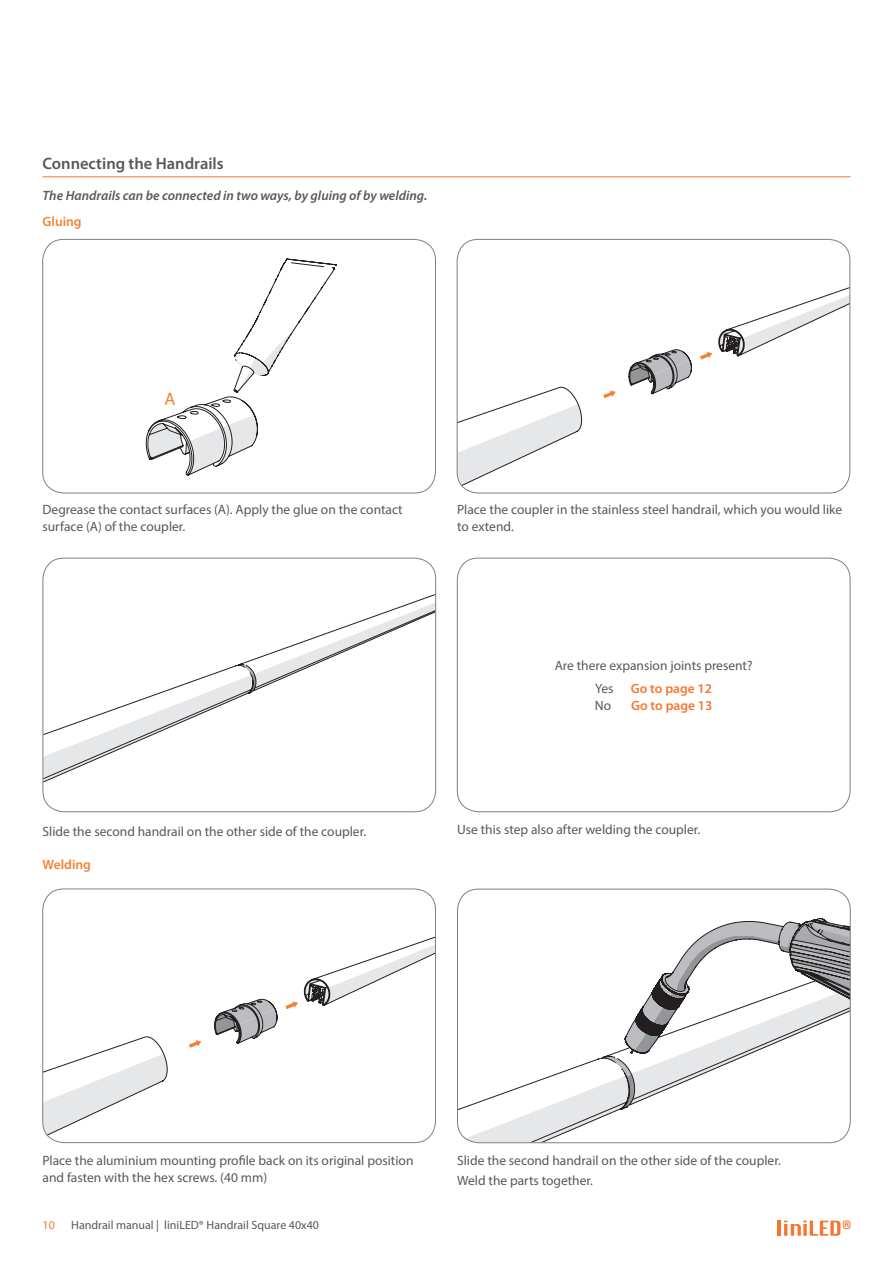
<style>
.page{position:relative;width:893px;height:1263px;background:#fff}
.page>*{position:absolute;margin:0;border:0;box-sizing:border-box;transform-origin:0 0}
.t1{font:18px "Myriad Pro";color:#f48031}
.Toc_1{font:600 16.5px "Myriad Pro";color:#57585a}
.Toc_1-2{font:13.5px/16.5px "Myriad Pro";color:#57585a}
.t2{font:italic 600 13.5px "Myriad Pro";color:#57585a}
.Toc_1-3{font:600 13.5px "Myriad Pro";color:#f37730}
.Broodtekst{font:600 13.5px "Myriad Pro";color:#f48232}
.t3{font:12px "Myriad Pro";color:#57585a}
.t4{font:12px "Myriad Pro";color:#f37932}
</style>
<div class="page">
<hr style="left:777px;top:1220px;width:4px;height:16px;background:#f37730">
<svg style="left:784px;top:1220px;width:66px;height:16px"></svg>
<hr style="left:43px;top:177px;width:807px;height:1px;background:#f37932">
<svg style="left:458px;top:889px;width:392px;height:253px"></svg>
<div style="left:457px;top:889px;width:393px;height:254px;border:1px solid #808080;border-radius:21px"></div>
<svg style="left:146px;top:258px;width:191px;height:217px"></svg>
<div style="left:43px;top:239px;width:393px;height:254px;border:1px solid #808080;border-radius:21px"></div>
<svg style="left:457px;top:287px;width:393px;height:204px"></svg>
<svg style="left:602px;top:389px;width:15px;height:10px"></svg>
<svg style="left:699px;top:351px;width:15px;height:10px"></svg>
<div style="left:457px;top:239px;width:393px;height:254px;border:1px solid #808080;border-radius:21px"></div>
<svg style="left:43px;top:594px;width:392px;height:217px"></svg>
<div style="left:43px;top:558px;width:393px;height:254px;border:1px solid #808080;border-radius:21px"></div>
<div style="left:457px;top:558px;width:393px;height:254px;border:1px solid #808080;border-radius:21px"></div>
<svg style="left:43px;top:937px;width:392px;height:203px"></svg>
<svg style="left:188px;top:1039px;width:15px;height:10px"></svg>
<svg style="left:284px;top:1000px;width:15px;height:10px"></svg>
<div style="left:43px;top:889px;width:393px;height:254px;border:1px solid #808080;border-radius:21px"></div>
<p class="Toc_1" style="left:43px;top:153px;width:183px">Connecting the Handrails</p>
<p class="t2" style="left:43px;top:187px;width:386px">The Handrails can be connected in two ways, by gluing of by welding.</p>
<p class="Broodtekst" style="left:43px;top:212px;width:41px">Gluing</p>
<p class="t1" style="left:164px;top:388px;width:13px">A</p>
<p class="Toc_1-2" style="left:43px;top:501px;width:362px">Degrease the contact surfaces (A). Apply the glue on the contact surface (A) of the coupler.</p>
<p class="Toc_1-2" style="left:43px;top:823px;width:325px">Slide the second handrail on the other side of the coupler.</p>
<p class="Broodtekst" style="left:43px;top:856px;width:50px">Welding</p>
<p class="Toc_1-2" style="left:457px;top:501px;width:387px">Place the coupler in the stainless steel handrail, which you would like to extend.</p>
<p class="Toc_1-2" style="left:555px;top:657px;width:199px">Are there expansion joints present?</p>
<p class="Toc_1-2" style="left:595px;top:680px;width:20px">Yes</p>
<p class="Toc_1-3" style="left:631px;top:680px;width:83px">Go to page 12</p>
<p class="Toc_1-2" style="left:595px;top:697px;width:18px">No</p>
<p class="Toc_1-3" style="left:631px;top:696px;width:83px">Go to page 13</p>
<p class="Toc_1-2" style="left:457px;top:821px;width:245px">Use this step also after welding the coupler.</p>
<p class="Toc_1-2" style="left:43px;top:1152px;width:372px">Place the aluminium mounting profile back on its original position and fasten with the hex screws. (40 mm)</p>
<p class="Toc_1-2" style="left:457px;top:1151px;width:325px;line-height:19.8px">Slide the second handrail on the other side of the coupler.<br>Weld the parts together.</p>
<p class="t4" style="left:43px;top:1218px;width:14px">10</p>
<p class="t3" style="left:71px;top:1218px;width:249px">Handrail manual | liniLED® Handrail Square 40x40</p>
</div>
